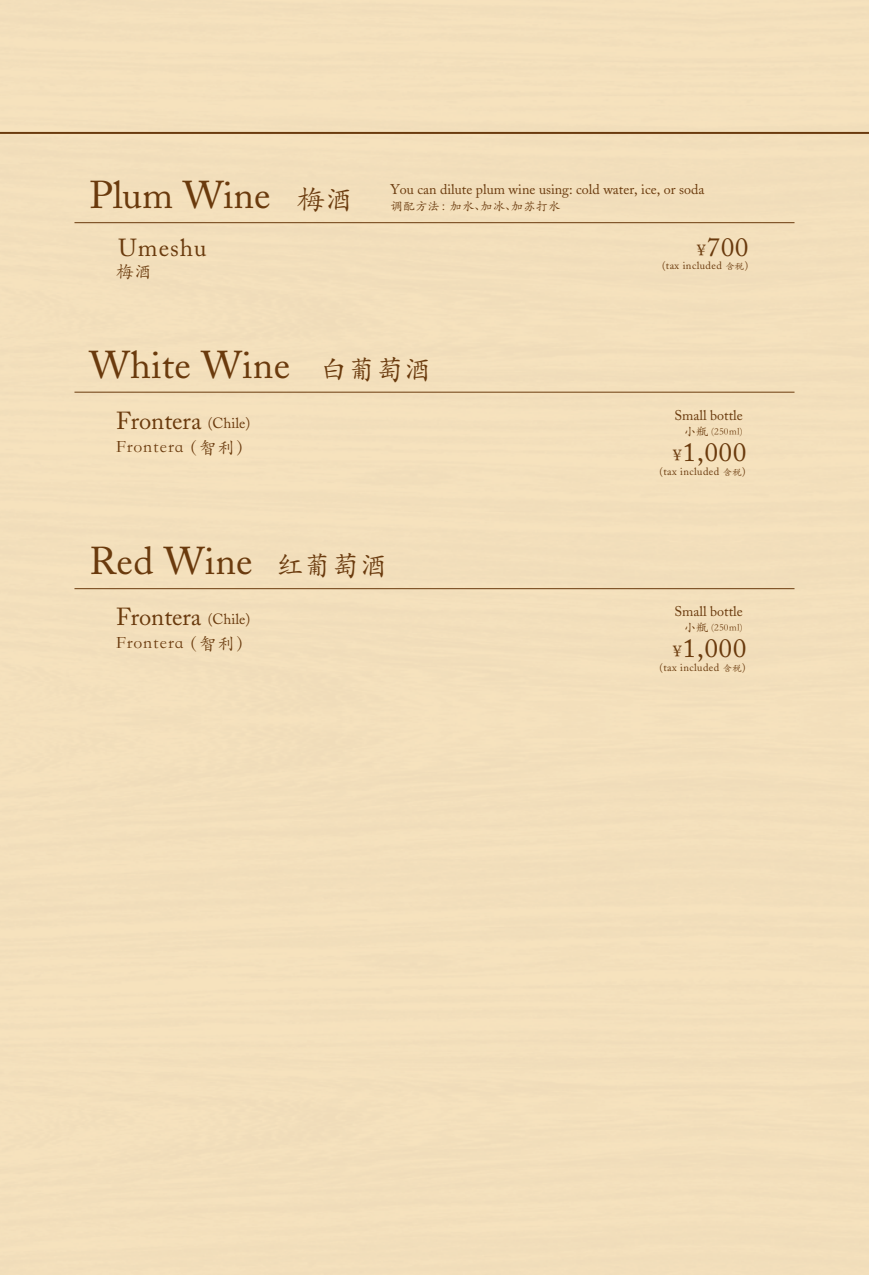
<style>
.page{position:relative;width:869px;height:1275px;background:#fff}
.page>*{position:absolute;margin:0;border:0;box-sizing:border-box;transform-origin:0 0}
.t1{font:38.5px "Adobe Caslon";letter-spacing:.01em;color:#6a3a0d}
.t2{font:26.25px "Adobe Caslon";letter-spacing:.04em;color:#6a3a0d}
.t3{font:24.5px "Adobe Caslon";color:#6a3a0d}
.t4{font:17.5px "ST Kaiti";letter-spacing:.04em;color:#6a3a0d}
.t5{font:14px "Adobe Caslon";color:#6a3a0d}
.t6{font:12.25px "ST Kaiti";color:#6a3a0d}
.t7{font:10.5px "Adobe Caslon";letter-spacing:.04em;color:#6a3a0d}
.t8{font:9.8px "ST Kaiti";letter-spacing:.04em;color:#6a3a0d}
.s1{font-family:"ST Kaiti";font-size:28px}
.s2{font-family:"Shuei Min Pro M";font-size:15.75px}
.s3{font-family:"ST Kaiti";font-size:9.1px}
.s4{font-size:14.7px}
.s5{font-size:12.25px}
</style>
<div class="page">
<hr style="left:0;top:132px;width:868px;height:2px;background:#6a3a0d">
<hr style="left:74px;top:222px;width:720px;height:1px;background:#6a3a0d">
<hr style="left:74px;top:392px;width:720px;height:1px;background:#6a3a0d">
<hr style="left:74px;top:588px;width:720px;height:1px;background:#6a3a0d">
<h1 class="t1" style="left:89px;top:173px;width:265px">Plum Wine <span class="s1">梅酒</span></h1>
<h3 class="t3" style="left:119px;top:233px;width:89px">Umeshu</h3>
<p class="t4" style="left:116px;top:261px;width:37px">梅酒</p>
<p class="t5" style="left:390px;top:181px;width:315px">You can dilute plum wine using: cold water, ice, or soda</p>
<p class="t6" style="left:390px;top:199px;width:171px">调配方法：加水、加冰、加苏打水</p>
<h2 class="t2" style="left:693px;top:232px;width:56px"><span class="s2">￥</span>700</h2>
<p class="t7" style="left:661px;top:259px;width:88px">(tax included <span class="s3">含税</span>)</p>
<h1 class="t1" style="left:89px;top:342px;width:343px">White Wine <span class="s1">白葡萄酒</span></h1>
<h3 class="t3" style="left:116px;top:407px;width:136px">Frontera <span class="s4">(Chile)</span></h3>
<p class="t4" style="left:116px;top:437px;width:138px">Frontera （智利）</p>
<h1 class="t1" style="left:89px;top:539px;width:299px">Red Wine <span class="s1">红葡萄酒</span></h1>
<h3 class="t3" style="left:116px;top:603px;width:136px">Frontera <span class="s4">(Chile)</span></h3>
<p class="t4" style="left:116px;top:633px;width:138px">Frontera （智利）</p>
<p class="t5" style="left:674px;top:407px;width:70px">Small bottle</p>
<p class="t8" style="left:683px;top:425px;width:61px"><span class="s5">小瓶</span> (250ml)</p>
<h2 class="t2" style="left:669px;top:436px;width:78px"><span class="s2">￥</span>1,000</h2>
<p class="t7" style="left:659px;top:465px;width:88px">(tax included <span class="s3">含税</span>)</p>
<p class="t5" style="left:674px;top:603px;width:70px">Small bottle</p>
<p class="t8" style="left:683px;top:622px;width:61px"><span class="s5">小瓶</span> (250ml)</p>
<h2 class="t2" style="left:669px;top:632px;width:78px"><span class="s2">￥</span>1,000</h2>
<p class="t7" style="left:659px;top:661px;width:88px">(tax included <span class="s3">含税</span>)</p>
</div>
